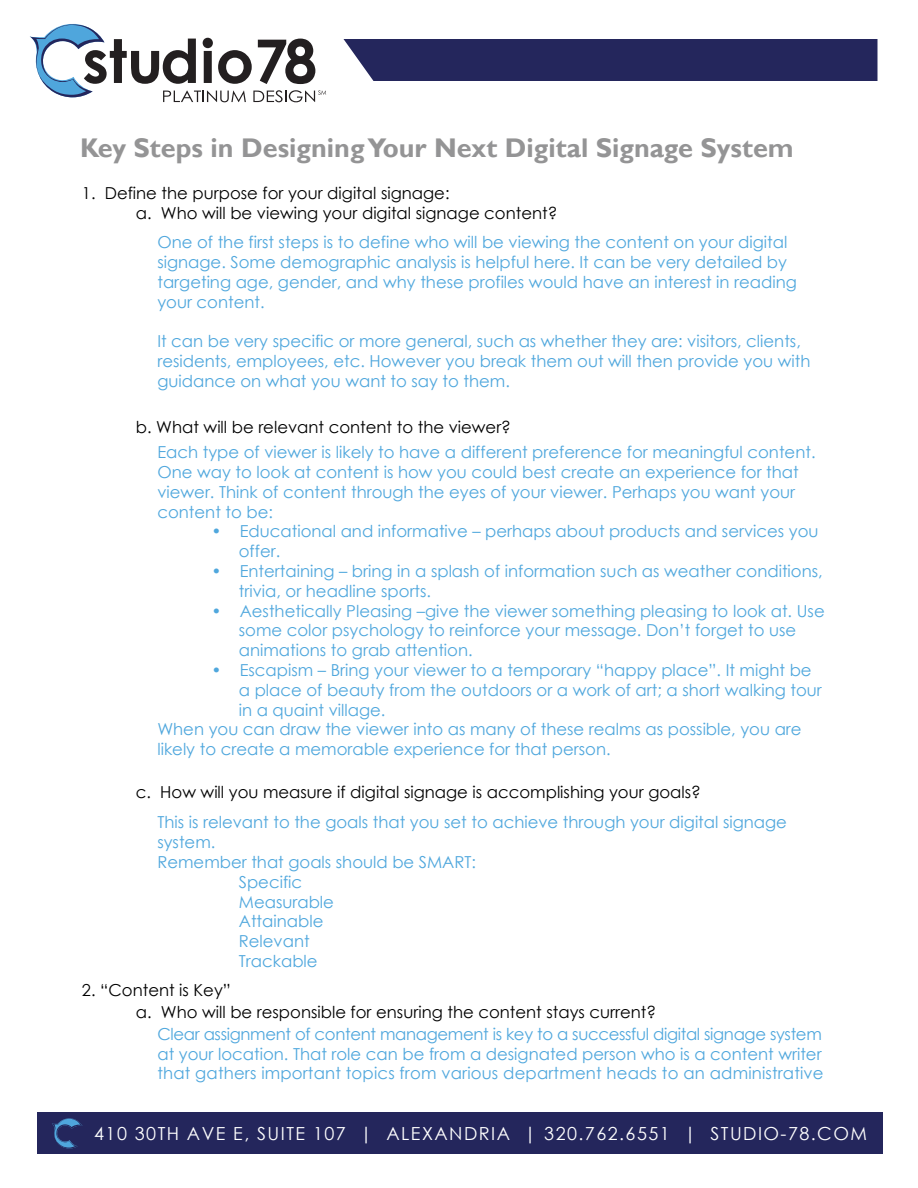
<style>
.page{position:relative;width:918px;height:1188px;background:#fff}
.page>*{position:absolute;margin:0;border:0;box-sizing:border-box;transform-origin:0 0}
.t1{font:700 27px "Gill Sans";color:#949495}
.t2{font:18px "Century Gothic";letter-spacing:.08em;color:#fff}
.t3{font:16.5px/19.8px "Century Gothic";color:#4fa7dd}
.t4{font:16.5px/19.5px "Century Gothic";color:#000}
</style>
<div class="page">
<div style="left:344px;top:39px;width:534px;height:42px;background:#24265c"></div>
<svg style="left:30px;top:24px;width:296px;height:78px"></svg>
<div style="left:37px;top:1112px;width:846px;height:42px;background:#24265c"></div>
<svg style="left:52px;top:1118px;width:30px;height:31px"></svg>
<h1 class="t1" style="left:80px;top:131px;width:715px">Key Steps in Designing Your Next Digital Signage System</h1>
<p class="t4" style="left:136px;top:183px;width:423px;text-indent:-54px">1. Define the purpose for your digital signage:<br>a. Who will be viewing your digital signage content?</p>
<p class="t3" style="left:157px;top:232px;width:641px">One of the first steps is to define who will be viewing the content on your digital signage. Some demographic analysis is helpful here. It can be very detailed by targeting age, gender, and why these profiles would have an interest in reading your content.</p>
<p class="t3" style="left:157px;top:331px;width:655px">It can be very specific or more general, such as whether they are: visitors, clients, residents, employees, etc. However you break them out will then provide you with guidance on what you want to say to them.</p>
<p class="t4" style="left:136px;top:417px;width:377px">b. What will be relevant content to the viewer?</p>
<p class="t3" style="left:157px;top:442px;width:660px">Each type of viewer is likely to have a different preference for meaningful content.<br>One way to look at content is how you could best create an experience for that viewer. Think of content through the eyes of your viewer. Perhaps you want your content to be:</p>
<p class="t3" style="left:239px;top:521px;width:581px;text-indent:-27px">• Educational and informative – perhaps about products and services you offer.</p>
<p class="t3" style="left:239px;top:561px;width:585px;text-indent:-27px">• Entertaining – bring in a splash of information such as weather conditions, trivia, or headline sports.</p>
<p class="t3" style="left:239px;top:600px;width:587px;text-indent:-27px">• Aesthetically Pleasing –give the viewer something pleasing to look at. Use some color psychology to reinforce your message. Don’t forget to use animations to grab attention.</p>
<p class="t3" style="left:211px;top:660px;width:602px">• Escapism – Bring your viewer to a temporary “happy place”. It might be</p>
<p class="t3" style="left:239px;top:680px;width:585px">a place of beauty from the outdoors or a work of art; a short walking tour</p>
<p class="t3" style="left:239px;top:699px;width:148px">in a quaint village.</p>
<p class="t3" style="left:157px;top:719px;width:646px">When you can draw the viewer into as many of these realms as possible, you are</p>
<p class="t3" style="left:157px;top:739px;width:455px">likely to create a memorable experience for that person.</p>
<p class="t4" style="left:136px;top:782px;width:567px">c. How will you measure if digital signage is accomplishing your goals?</p>
<p class="t3" style="left:157px;top:812px;width:631px">This is relevant to the goals that you set to achieve through your digital signage</p>
<p class="t3" style="left:157px;top:832px;width:60px">system.</p>
<p class="t3" style="left:157px;top:852px;width:320px">Remember that goals should be SMART:</p>
<p class="t3" style="left:239px;top:872px;width:65px">Specific</p>
<p class="t3" style="left:239px;top:891px;width:97px">Measurable</p>
<p class="t3" style="left:239px;top:911px;width:86px">Attainable</p>
<p class="t3" style="left:239px;top:931px;width:72px">Relevant</p>
<p class="t3" style="left:239px;top:951px;width:80px">Trackable</p>
<p class="t4" style="left:136px;top:978px;width:522px;line-height:22.5px;text-indent:-54px">2. “Content is Key”<br>a. Who will be responsible for ensuring the content stays current?</p>
<p class="t3" style="left:157px;top:1024px;width:668px">Clear assignment of content management is key to a successful digital signage system at your location. That role can be from a designated person who is a content writer that gathers important topics from various department heads to an administrative</p>
<p class="t2" style="left:94px;top:1121px;width:774px">410 30TH AVE E, SUITE 107 | ALEXANDRIA | 320.762.6551 | STUDIO-78.COM</p>
</div>
